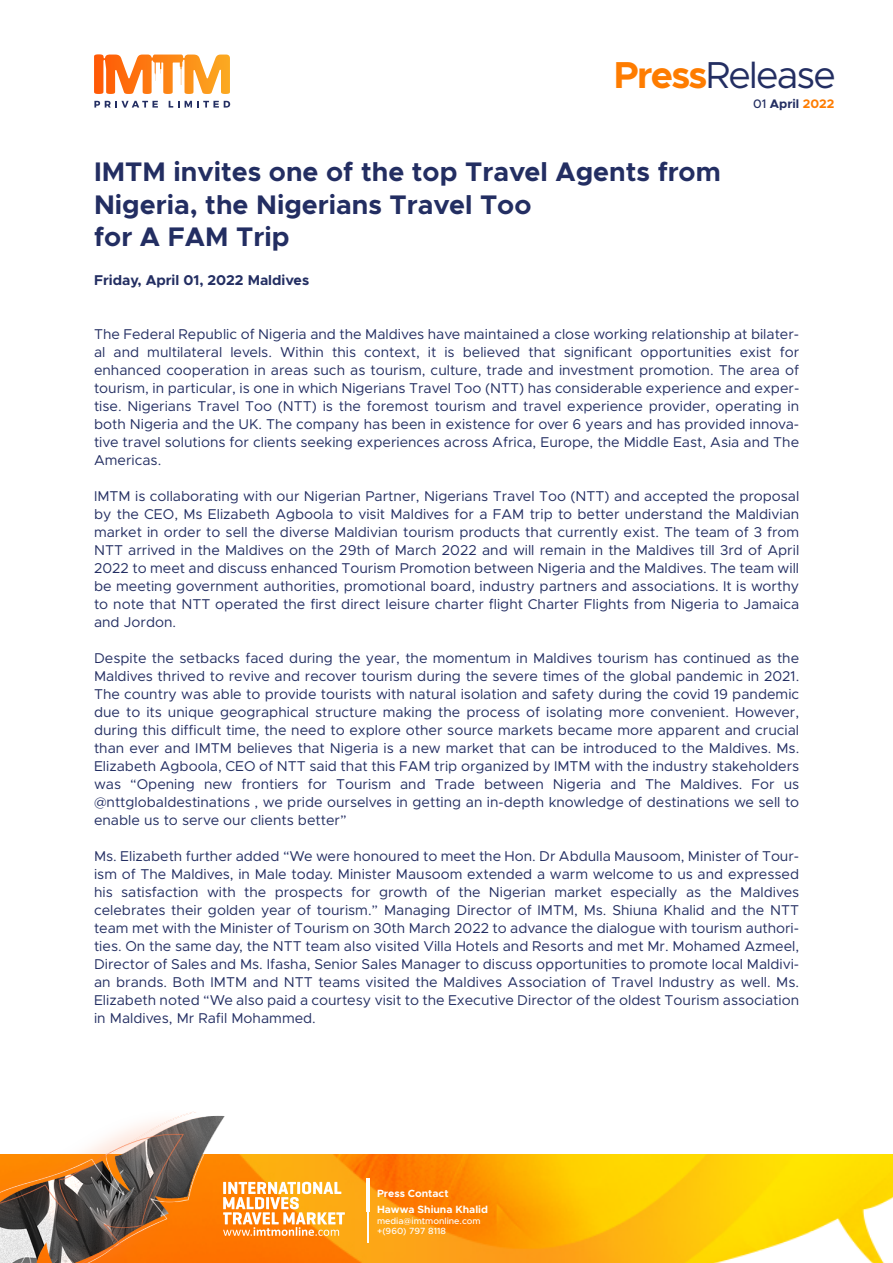
<style>
.page{position:relative;width:893px;height:1263px;background:#fff}
.page>*{position:absolute;margin:0;border:0;box-sizing:border-box;transform-origin:0 0}
.t1{font:37.65px "Metropolis";letter-spacing:-.045em;color:#232e62}
.t2{font:700 27px/32.4px "Metropolis";color:#232e62}
.t3{font:14.25px/18px "Metropolis";color:#232e62;text-align:justify}
.t4{font:700 14.25px "Metropolis";color:#232e62}
.t5{font:700 12.45px "Metropolis";color:#232e62}
.t6{font:700 10.5px "Metropolis";color:#fff}
.t7{font:500 9px/10.8px "Metropolis";color:#fff}
.s1{font-weight:700;color:#fe7c00}
.s2{font-weight:500}
.s3{color:#fe7c00}
</style>
<div class="page">
<img style="left:496px;top:1155px;width:397px;height:108px">
<img style="left:0;top:1111px;width:496px;height:152px">
<svg style="left:94px;top:54px;width:91px;height:40px"></svg>
<svg style="left:94px;top:101px;width:64px;height:7px"></svg>
<svg style="left:169px;top:101px;width:61px;height:7px"></svg>
<svg style="left:223px;top:1182px;width:122px;height:54px"></svg>
<hr style="left:367px;top:1179px;width:1px;height:64px;background:#fff">
<hr style="left:366px;top:1179px;width:4px;height:33px;background:#fff">
<h1 class="t1" style="left:614px;top:52px;width:223px"><span class="s1">Press</span>Release</h1>
<h2 class="t2" style="left:94px;top:156px;width:628px">IMTM invites one of the top Travel Agents from<br>Nigeria, the Nigerians Travel Too<br>for A FAM Trip</h2>
<p class="t4" style="left:94px;top:271px;width:217px">Friday, April 01, 2022 Maldives</p>
<p class="t5" style="left:753px;top:95px;width:83px"><span class="s2">01</span> April <span class="s3">2022</span></p>
<p class="t3" style="left:94px;top:325px;width:707px">The Federal Republic of Nigeria and the Maldives have maintained a close working relationship at bilater&shy;al and multilateral levels. Within this context, it is believed that significant opportunities exist for enhanced cooperation in areas such as tourism, culture, trade and investment promotion. The area of tourism, in particular, is one in which Nigerians Travel Too (NTT) has considerable experience and exper&shy;tise. Nigerians Travel Too (NTT) is the foremost tourism and travel experience provider, operating in both Nigeria and the UK. The company has been in existence for over 6 years and has provided innova&shy;tive travel solutions for clients seeking experiences across Africa, Europe, the Middle East, Asia and The Americas.</p>
<p class="t3" style="left:94px;top:487px;width:707px">IMTM is collaborating with our Nigerian Partner, Nigerians Travel Too (NTT) and accepted the proposal by the CEO, Ms Elizabeth Agboola to visit Maldives for a FAM trip to better understand the Maldivian market in order to sell the diverse Maldivian tourism products that currently exist. The team of 3 from NTT arrived in the Maldives on the 29th of March 2022 and will remain in the Maldives till 3rd of April 2022 to meet and discuss enhanced Tourism Promotion between Nigeria and the Maldives. The team will be meeting government authorities, promotional board, industry partners and associations. It is worthy to note that NTT operated the first direct leisure charter flight Charter Flights from Nigeria to Jamaica and Jordon.</p>
<p class="t3" style="left:94px;top:649px;width:707px">Despite the setbacks faced during the year, the momentum in Maldives tourism has continued as the Maldives thrived to revive and recover tourism during the severe times of the global pandemic in 2021.<br>The country was able to provide tourists with natural isolation and safety during the covid 19 pandemic due to its unique geographical structure making the process of isolating more convenient. However, during this difficult time, the need to explore other source markets became more apparent and crucial than ever and IMTM believes that Nigeria is a new market that can be introduced to the Maldives. Ms.<br>Elizabeth Agboola, CEO of NTT said that this FAM trip organized by IMTM with the industry stakeholders was “Opening new frontiers for Tourism and Trade between Nigeria and The Maldives. For us @nttglobaldestinations , we pride ourselves in getting an in-depth knowledge of destinations we sell to enable us to serve our clients better”</p>
<p class="t3" style="left:94px;top:847px;width:707px">Ms. Elizabeth further added “We were honoured to meet the Hon. Dr Abdulla Mausoom, Minister of Tour&shy;ism of The Maldives, in Male today. Minister Mausoom extended a warm welcome to us and expressed his satisfaction with the prospects for growth of the Nigerian market especially as the Maldives celebrates their golden year of tourism.” Managing Director of IMTM, Ms. Shiuna Khalid and the NTT team met with the Minister of Tourism on 30th March 2022 to advance the dialogue with tourism authori&shy;ties. On the same day, the NTT team also visited Villa Hotels and Resorts and met Mr. Mohamed Azmeel, Director of Sales and Ms. Ifasha, Senior Sales Manager to discuss opportunities to promote local Maldivi&shy;an brands. Both IMTM and NTT teams visited the Maldives Association of Travel Industry as well. Ms.<br>Elizabeth noted “We also paid a courtesy visit to the Executive Director of the oldest Tourism association in Maldives, Mr Rafil Mohammed.</p>
<p class="t6" style="left:377px;top:1187px;width:73px">Press Contact</p>
<p class="t6" style="left:377px;top:1202px;width:113px">Hawwa Shiuna Khalid</p>
<p class="t7" style="left:377px;top:1215px;width:105px">media@imtmonline.com +(960) 797 8118</p>
</div>
